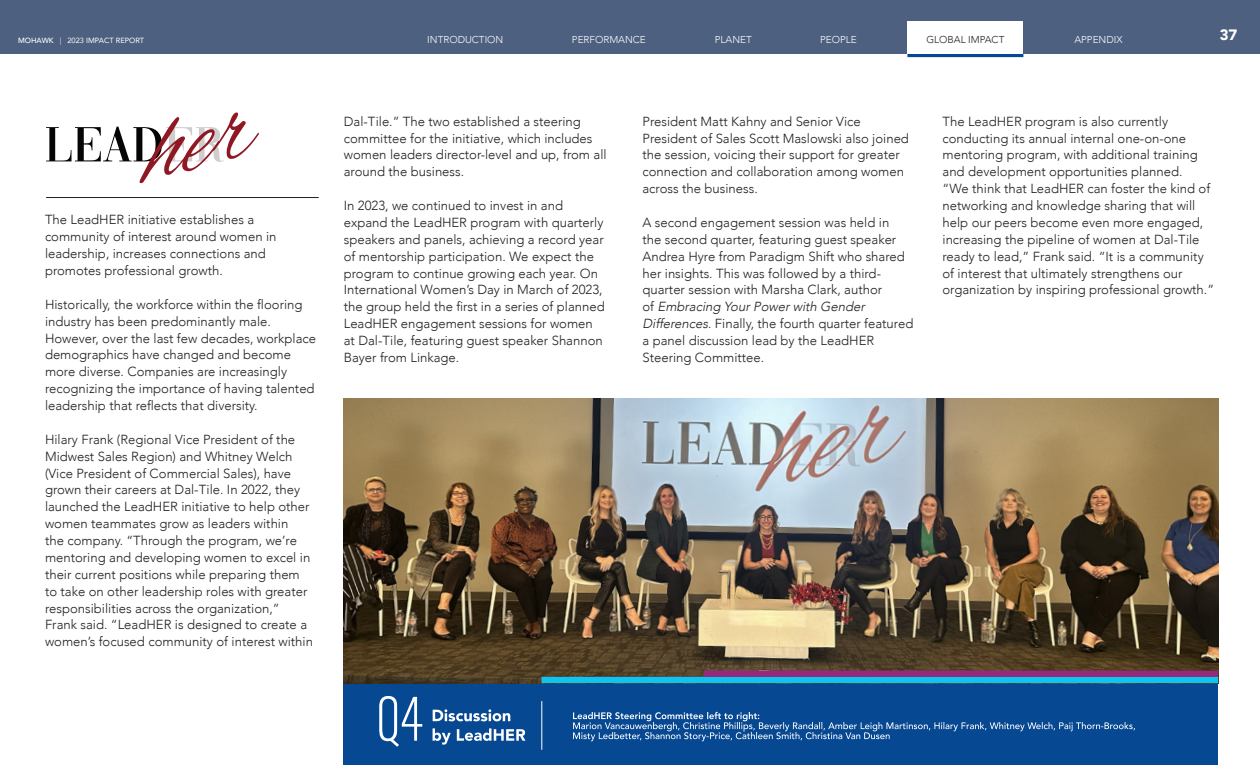
<style>
.page{position:relative;width:1260px;height:765px;background:#fff}
.page>*{position:absolute;margin:0;border:0;box-sizing:border-box;transform-origin:0 0}
.t1{font:900 15px "Avenir";color:#fff}
.Body_Copy{font:300 13.12px/16.9px "Avenir";color:#231f20}
.t2{font:300 10px "Avenir";color:#fff}
.t3{font:300 10px "Avenir";color:#231f20}
.t4{font:7.5px "Avenir";color:#fff}
.s1{font-weight:500}
.s2{font-weight:300}
.s3{font-style:italic}
</style>
<div class="page">
<div style="left:344px;top:683px;width:874px;height:82px;background:#064892"></div>
<svg style="left:46px;top:112px;width:213px;height:71px"></svg>
<hr style="left:46px;top:197px;width:273px;height:1px;background:#231f20">
<img style="left:344px;top:399px;width:874px;height:284px">
<div style="left:542px;top:677px;width:676px;height:6px;background:#0ec4f3"></div>
<div style="left:704px;top:671px;width:514px;height:6px;background:#952a7c"></div>
<svg style="left:379px;top:696px;width:43px;height:51px"></svg>
<svg style="left:433px;top:728px;width:93px;height:17px"></svg>
<svg style="left:433px;top:709px;width:77px;height:12px"></svg>
<hr style="left:542px;top:701px;width:1px;height:49px;background:#fff">
<svg style="left:573px;top:712px;width:562px;height:29px"></svg>
<div style="left:0;top:0;width:1260px;height:54px;background:#4d6080"></div>
<hr style="left:907px;top:53px;width:116px;height:4px;background:#064892">
<div style="left:907px;top:21px;width:116px;height:33px;background:#fff"></div>
<p class="t4" style="left:18px;top:34px;width:128px"><span class="s1">MOHAWK</span> <span class="s2">|</span> 2023 IMPACT REPORT</p>
<p class="t2" style="left:427px;top:33px;width:78px">INTRODUCTION</p>
<p class="t2" style="left:572px;top:33px;width:75px">PERFORMANCE</p>
<p class="t2" style="left:715px;top:33px;width:39px">PLANET</p>
<p class="t2" style="left:820px;top:33px;width:38px">PEOPLE</p>
<p class="t3" style="left:926px;top:33px;width:79px">GLOBAL IMPACT</p>
<p class="t2" style="left:1074px;top:33px;width:50px">APPENDIX</p>
<p class="t1" style="left:1220px;top:22px;width:19px">37</p>
<p class="Body_Copy" style="left:45px;top:212px;width:233px">The LeadHER initiative establishes a community of interest around women in leadership, increases connections and promotes professional growth.</p>
<p class="Body_Copy" style="left:45px;top:296px;width:273px">Historically, the workforce within the flooring industry has been predominantly male.<br>However, over the last few decades, workplace demographics have changed and become more diverse. Companies are increasingly recognizing the importance of having talented leadership that reflects that diversity.</p>
<p class="Body_Copy" style="left:45px;top:431px;width:269px">Hilary Frank (Regional Vice President of the Midwest Sales Region) and Whitney Welch (Vice President of Commercial Sales), have grown their careers at Dal-Tile. In 2022, they launched the LeadHER initiative to help other women teammates grow as leaders within<br>the company. “Through the program, we’re mentoring and developing women to excel in their current positions while preparing them to take on other leadership roles with greater responsibilities across the organization,” Frank said. “LeadHER is designed to create a women’s focused community of interest within</p>
<p class="Body_Copy" style="left:344px;top:113px;width:264px">Dal-Tile.” The two established a steering committee for the initiative, which includes women leaders director-level and up, from all around the business.</p>
<p class="Body_Copy" style="left:344px;top:197px;width:262px">In 2023, we continued to invest in and expand the LeadHER program with quarterly speakers and panels, achieving a record year of mentorship participation. We expect the program to continue growing each year. On International Women’s Day in March of 2023, the group held the first in a series of planned LeadHER engagement sessions for women at Dal-Tile, featuring guest speaker Shannon Bayer from Linkage.</p>
<p class="Body_Copy" style="left:642px;top:113px;width:268px">President Matt Kahny and Senior Vice President of Sales Scott Maslowski also joined the session, voicing their support for greater connection and collaboration among women across the business.</p>
<p class="Body_Copy" style="left:642px;top:214px;width:272px">A second engagement session was held in<br>the second quarter, featuring guest speaker Andrea Hyre from Paradigm Shift who shared her insights. This was followed by a third&shy;quarter session with Marsha Clark, author<br>o f <span class="s3">Embracing YourPowerwith Gender Differences</span>. Finally, the fourth quarter featured a panel discussion lead by the LeadHER Steering Committee.</p>
<p class="Body_Copy" style="left:943px;top:113px;width:273px">The LeadHER program is also currently conducting its annual internal one-on-one mentoring program, with additional training and development opportunities planned.<br>“We think that LeadHER can foster the kind of networking and knowledge sharing that will help our peers become even more engaged, increasing the pipeline of women at Dal-Tile ready to lead,” Frank said. “It is a community of interest that ultimately strengthens our organization by inspiring professional growth.”</p>
</div>
